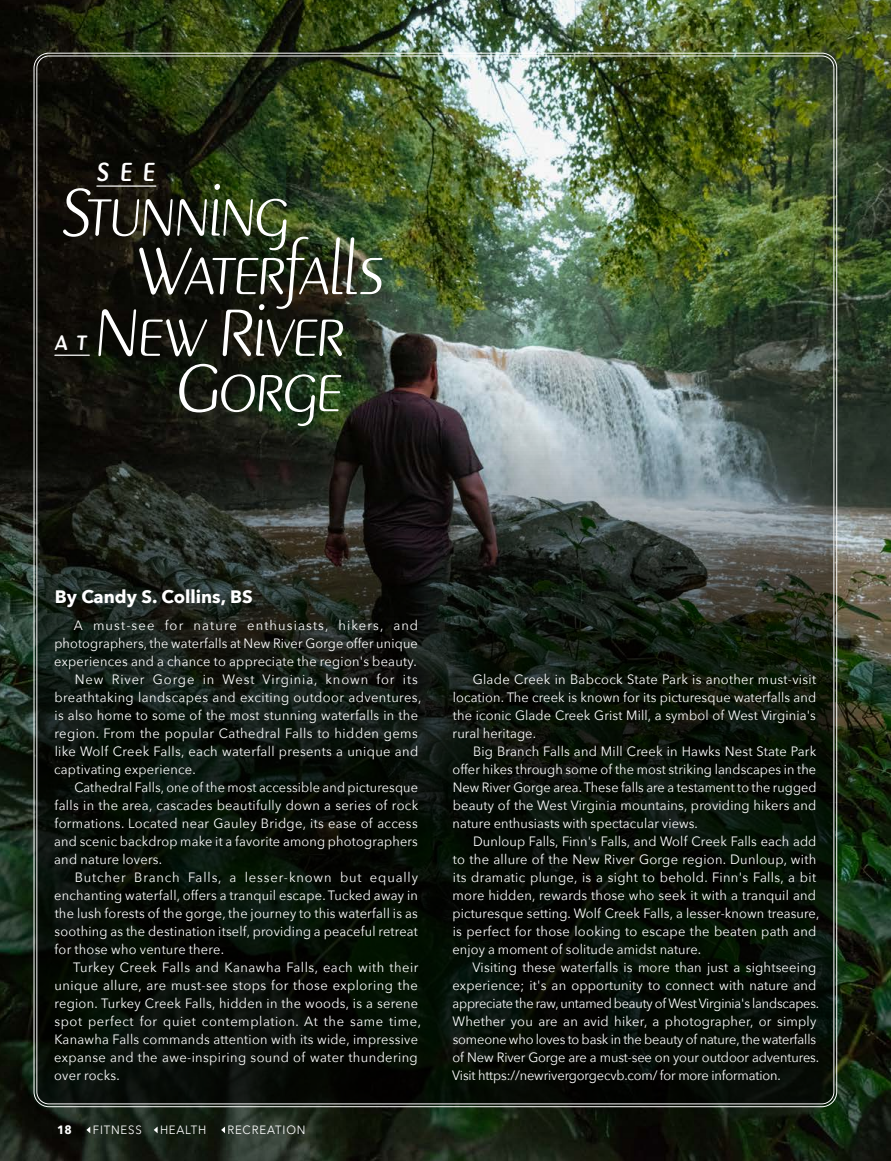
<style>
.page{position:relative;width:891px;height:1161px;background:#fff}
.page>*{position:absolute;margin:0;border:0;box-sizing:border-box;transform-origin:0 0}
.t1{font:italic 300 68.85px "Pinot Grigio Modern";letter-spacing:-.015em;color:#fff;scale:.95 1}
.t2{font:italic 27.15px "Pinot Grigio Modern Med";color:#fff;scale:.95 1}
.t3{font:700 18px "Avenir Next";color:#fff}
.t4{font:13.5px/18px "Avenir Next";letter-spacing:.02em;color:#fff;scale:.95 1}
.t5{font:13.5px/18px "Avenir Next";letter-spacing:.02em;color:#fff;text-align:justify;scale:.96 1}
.t6{font:13.5px/18px "Avenir Next";letter-spacing:-.01em;color:#fff;scale:.96 1}
.t7{font:13.5px "Avenir Next";letter-spacing:.02em;color:#fff;scale:.94 1}
.t8{font:13.5px "Avenir Next";letter-spacing:.065em;color:#fff;scale:.96 1}
.t9{font:13.5px "Avenir Next";letter-spacing:.045em;color:#fff;scale:.96 1}
.t10{font:13.5px "Avenir Next";letter-spacing:.04em;color:#fff;scale:.96 1}
.t11{font:13.5px "Avenir Next";letter-spacing:.085em;color:#fff;scale:.96 1}
.t12{font:12px "Avenir Next";letter-spacing:.07em;color:#fff;scale:.95 1}
.t13{font:700 12px "Avenir Next";color:#fff;scale:.95 1}
</style>
<div class="page">
<img style="left:0;top:0;width:891px;height:1161px">
<img style="left:35px;top:55px;width:800px;height:1050px;border-radius:14px">
<hr style="left:97px;top:185px;width:59px;height:2px;background:#fff">
<hr style="left:55px;top:355px;width:34px;height:1px;background:#fff">
<svg style="left:154px;top:1127px;width:4px;height:6px"></svg>
<svg style="left:221px;top:1127px;width:4px;height:6px"></svg>
<svg style="left:86px;top:1127px;width:4px;height:6px"></svg>
<h2 class="t2" style="left:97px;top:158px;width:63px">SEE</h2>
<h1 class="t1" style="left:62px;top:178px;width:241px">Stunning</h1>
<h1 class="t1" style="left:137px;top:237px;width:262px">Waterfalls</h1>
<h1 class="t1" style="left:95px;top:298px;width:265px">New River</h1>
<h1 class="t1" style="left:177px;top:354px;width:176px">Gorge</h1>
<h2 class="t2" style="left:55px;top:327px;width:35px">a t</h2>
<h3 class="t3" style="left:55px;top:581px;width:199px">By Candy S. Collins, BS</h3>
<p class="t11" style="left:74px;top:614px;width:360px">A must-see for nature enthusiasts, hikers, and</p>
<p class="t7" style="left:54px;top:632px;width:388px">photographers, the waterfalls at New River Gorge offer unique</p>
<p class="t4" style="left:54px;top:652px;width:383px">experiences and a chance to appreciate the region's beauty.</p>
<p class="t8" style="left:75px;top:668px;width:359px">New River Gorge in West Virginia, known for its</p>
<p class="t5" style="left:55px;top:688px;width:384px">breathtaking landscapes and exciting outdoor adventures,</p>
<p class="t4" style="left:55px;top:706px;width:384px">is also home to some of the most stunning waterfalls in the</p>
<p class="t5" style="left:54px;top:724px;width:380px">region. From the popular Cathedral Falls to hidden gems</p>
<p class="t5" style="left:55px;top:742px;width:380px">like Wolf Creek Falls, each waterfall presents a unique and</p>
<p class="t4" style="left:54px;top:760px;width:150px">captivating experience.</p>
<p class="t7" style="left:74px;top:776px;width:367px">Cathedral Falls, one of the most accessible and picturesque</p>
<p class="t5" style="left:55px;top:796px;width:380px">falls in the area, cascades beautifully down a series of rock</p>
<p class="t5" style="left:55px;top:814px;width:380px">formations. Located near Gauley Bridge, its ease of access</p>
<p class="t7" style="left:54px;top:830px;width:388px">and scenic backdrop make it a favorite among photographers</p>
<p class="t4" style="left:54px;top:850px;width:115px">and nature lovers.</p>
<p class="t8" style="left:75px;top:866px;width:359px">Butcher Branch Falls, a lesser-known but equally</p>
<p class="t4" style="left:54px;top:886px;width:385px">enchanting waterfall, offers a tranquil escape. Tucked away in</p>
<p class="t4" style="left:55px;top:904px;width:384px">the lush forests of the gorge, the journey to this waterfall is as</p>
<p class="t4" style="left:54px;top:922px;width:384px">soothing as the destination itself, providing a peaceful retreat</p>
<p class="t4" style="left:55px;top:940px;width:180px">for those who venture there.</p>
<p class="t10" style="left:73px;top:956px;width:361px">Turkey Creek Falls and Kanawha Falls, each with their</p>
<p class="t5" style="left:54px;top:976px;width:380px">unique allure, are must-see stops for those exploring the</p>
<p class="t4" style="left:54px;top:994px;width:384px">region. Turkey Creek Falls, hidden in the woods, is a serene</p>
<p class="t9" style="left:54px;top:1010px;width:384px">spot perfect for quiet contemplation. At the same time,</p>
<p class="t4" style="left:55px;top:1030px;width:384px">Kanawha Falls commands attention with its wide, impressive</p>
<p class="t5" style="left:54px;top:1048px;width:380px">expanse and the awe-inspiring sound of water thundering</p>
<p class="t4" style="left:54px;top:1066px;width:70px">over rocks.</p>
<p class="t13" style="left:57px;top:1119px;width:17px">18</p>
<p class="t12" style="left:93px;top:1120px;width:53px">FITNESS</p>
<p class="t12" style="left:160px;top:1120px;width:50px">HEALTH</p>
<p class="t12" style="left:228px;top:1120px;width:84px">RECREATION</p>
<p class="t5" style="left:453px;top:670px;width:380px;text-indent:20px">Glade Creek in Babcock State Park is another must-visit location. The creek is known for its picturesque waterfalls and the iconic Glade Creek Grist Mill, a symbol of West Virginia's rural heritage.</p>
<p class="t5" style="left:452px;top:742px;width:381px;text-indent:21px">Big Branch Falls and Mill Creek in Hawks Nest State Park offer hikes through some of the most striking landscapes in the New River Gorge area. These falls are a testament to the rugged beauty of the West Virginia mountains, providing hikers and nature enthusiasts with spectacular views.</p>
<p class="t4" style="left:452px;top:832px;width:388px;text-indent:21px">Dunloup Falls, Finn's Falls, and Wolf Creek Falls each add to the allure of the New River Gorge region. Dunloup, with its dramatic plunge, is a sight to behold. Finn's Falls, a bit more hidden, rewards those who seek it with a tranquil and picturesque setting. Wolf Creek Falls, a lesser-known treasure, is perfect for those looking to escape the beaten path and enjoy a moment of solitude amidst nature.</p>
<p class="t6" style="left:452px;top:958px;width:384px;text-indent:20px">Visiting these waterfalls is more than just a sightseeing experience; it's an opportunity to connect with nature and appreciate the raw, untamed beauty of West Virginia's landscapes.<br>Whether you are an avid hiker, a photographer, or simply someone who loves to bask in the beauty of nature, the waterfalls of New River Gorge are a must-see on your outdoor adventures.<br>Visit https://newrivergorgecvb.com/ for more information.</p>
</div>
